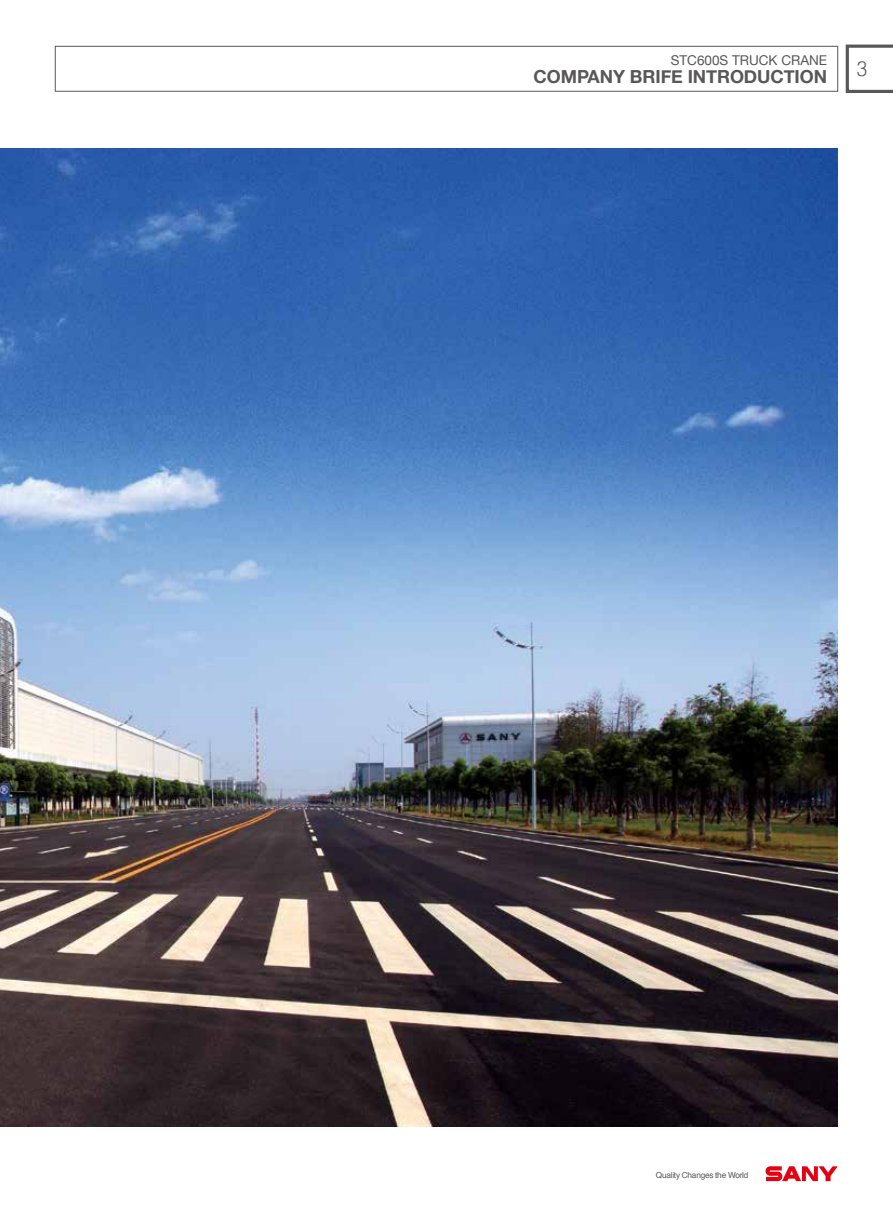
<style>
.page{position:relative;width:893px;height:1212px;background:#fff}
.page>*{position:absolute;margin:0;border:0;box-sizing:border-box;transform-origin:0 0}
.t1{font:300 21px "Helvetica";color:#595757;scale:.9 1}
.t2{font:700 18px "Helvetica Neue";letter-spacing:-.005em;color:#595757}
.t3{font:13.5px "Helvetica Neue";color:#595757}
.t4{font:8.25px "Helvetica";letter-spacing:-.03em;color:#595757}
</style>
<div class="page">
<img style="left:0;top:149px;width:837px;height:978px">
<div style="left:55px;top:46px;width:783px;height:45px;border:1px solid #595757"></div>
<svg style="left:846px;top:45px;width:47px;height:48px"></svg>
<svg style="left:765px;top:1166px;width:73px;height:15px"></svg>
<p class="t3" style="left:671px;top:50px;width:158px">STC600S TRUCK CRANE</p>
<p class="t2" style="left:534px;top:62px;width:295px">COMPANY BRIFE INTRODUCTION</p>
<p class="t1" style="left:857px;top:51px;width:13px">3</p>
<p class="t4" style="left:656px;top:1169px;width:94px">Quality Changes the World</p>
</div>
